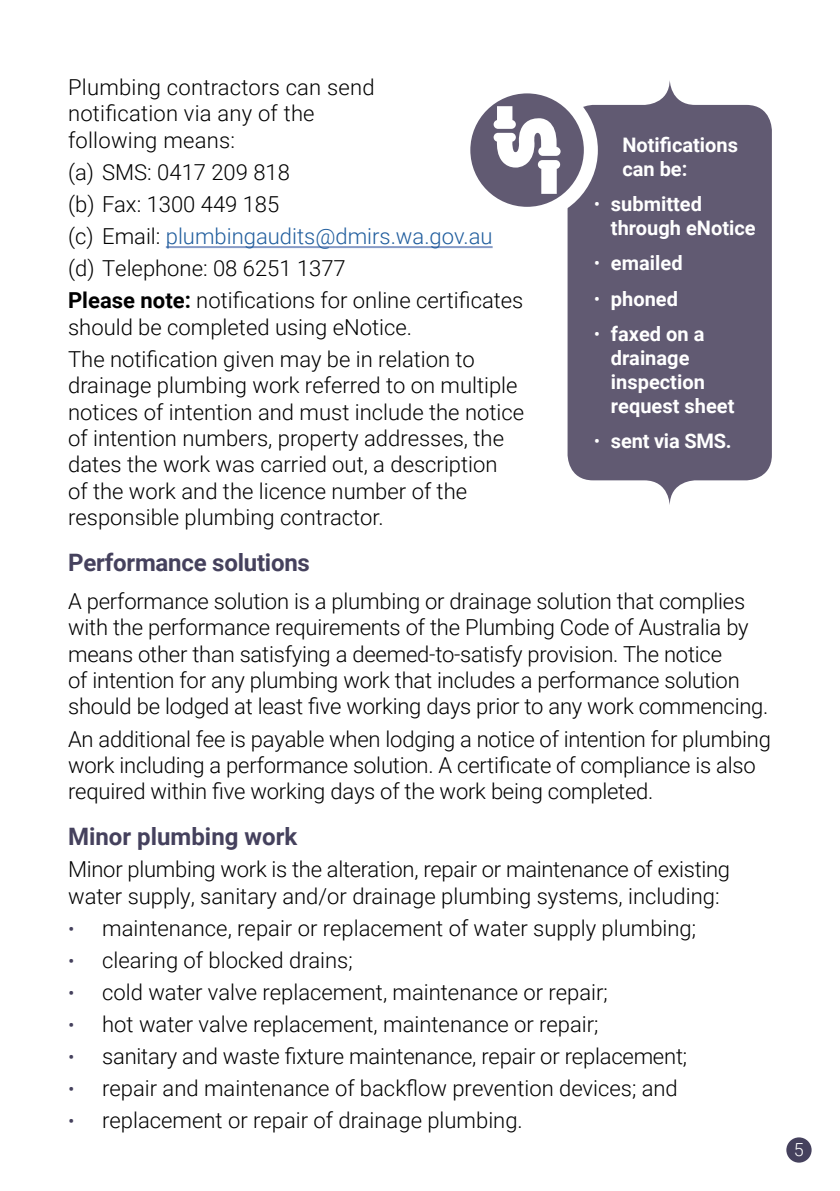
<style>
.page{position:relative;width:840px;height:1191px;background:#fff}
.page>*{position:absolute;margin:0;border:0;box-sizing:border-box;transform-origin:0 0}
.Sub_Heading_12_14_4{font:700 24px "Roboto";letter-spacing:-.01em;color:#45415d}
.Body_Text_11_13_2{font:300 22px/26.4px "Roboto";color:#000}
.Body_Text_11_13_2-2{font:300 22px "Roboto";color:#215e9e}
.Quotes{font:700 20px/24px "Roboto";color:#fff}
.t1{font:300 18px "Roboto";color:#fff}
.s1{color:#000}
.s2{font-weight:700}
.s3{font-size:20px;color:#45415d}
.s4{font-weight:300}
</style>
<div class="page">
<hr style="left:166px;top:246px;width:326px;height:2px;background:#879bc6">
<svg style="left:567px;top:80px;width:204px;height:425px;background:#746e83"></svg>
<svg style="left:463px;top:86px;width:127px;height:128px;fill:#615a72"></svg>
<div style="left:456px;top:79px;width:141px;height:142px;border:14px solid #fff;border-radius:50%"></div>
<svg style="left:493px;top:106px;width:67px;height:88px"></svg>
<div style="left:785px;top:1137px;width:26px;height:25px;background:#45415d;border-radius:50%"></div>
<p class="Body_Text_11_13_2" style="left:68px;top:73px;width:308px">Plumbing contractors can send notification via any of the following means:</p>
<p class="Body_Text_11_13_2" style="left:68px;top:158px;width:223px">(a) SMS: 0417 209 818</p>
<p class="Body_Text_11_13_2" style="left:68px;top:190px;width:213px">(b) Fax: 1300 449 185</p>
<p class="Body_Text_11_13_2-2" style="left:68px;top:221px;width:426px"><span class="s1">(c) Email:</span> plumbingaudits@dmirs.wa.gov.au</p>
<p class="Body_Text_11_13_2" style="left:68px;top:254px;width:279px">(d) Telephone: 08 6251 1377</p>
<p class="Body_Text_11_13_2" style="left:68px;top:286px;width:456px"><span class="s2">Please note:</span> notifications for online certificates should be completed using eNotice.</p>
<p class="Body_Text_11_13_2" style="left:68px;top:345px;width:457px">The notification given may be in relation to drainage plumbing work referred to on multiple notices of intention and must include the notice of intention numbers, property addresses, the dates the work was carried out, a description<br>of the work and the licence number of the responsible plumbing contractor.</p>
<h1 class="Sub_Heading_12_14_4" style="left:68px;top:545px;width:243px">Performance solutions</h1>
<p class="Body_Text_11_13_2" style="left:68px;top:587px;width:701px">A performance solution is a plumbing or drainage solution that complies with the performance requirements of the Plumbing Code of Australia by means other than satisfying a deemed-to-satisfy provision. The notice<br>of intention for any plumbing work that includes a performance solution should be lodged at least five working days prior to any work commencing.</p>
<p class="Body_Text_11_13_2" style="left:68px;top:724px;width:704px">An additional fee is payable when lodging a notice of intention for plumbing work including a performance solution. A certificate of compliance is also required within five working days of the work being completed.</p>
<h1 class="Sub_Heading_12_14_4" style="left:68px;top:820px;width:230px">Minor plumbing work</h1>
<p class="Body_Text_11_13_2" style="left:68px;top:855px;width:663px">Minor plumbing work is the alteration, repair or maintenance of existing water supply, sanitary and/or drainage plumbing systems, including:</p>
<p class="Body_Text_11_13_2" style="left:68px;top:914px;width:629px"><span class="s3">•</span> maintenance, repair or replacement of water supply plumbing;</p>
<p class="Body_Text_11_13_2" style="left:68px;top:946px;width:286px"><span class="s3">•</span> clearing of blocked drains;</p>
<p class="Body_Text_11_13_2" style="left:68px;top:978px;width:541px"><span class="s3">•</span> cold water valve replacement, maintenance or repair;</p>
<p class="Body_Text_11_13_2" style="left:68px;top:1010px;width:531px"><span class="s3">•</span> hot water valve replacement, maintenance or repair;</p>
<p class="Body_Text_11_13_2" style="left:68px;top:1042px;width:620px"><span class="s3">•</span> sanitary and waste fixture maintenance, repair or replacement;</p>
<p class="Body_Text_11_13_2" style="left:68px;top:1074px;width:611px"><span class="s3">•</span> repair and maintenance of backflow prevention devices; and</p>
<p class="Body_Text_11_13_2" style="left:68px;top:1106px;width:456px"><span class="s3">•</span> replacement or repair of drainage plumbing.</p>
<h2 class="Quotes" style="left:622px;top:132px;width:117px">Notifications can be:</h2>
<h2 class="Quotes" style="left:610px;top:191px;width:146px;text-indent:-17px"><span class="s4">•</span> submitted through eNotice</h2>
<h2 class="Quotes" style="left:593px;top:250px;width:90px"><span class="s4">•</span> emailed</h2>
<h2 class="Quotes" style="left:593px;top:286px;width:86px"><span class="s4">•</span> phoned</h2>
<h2 class="Quotes" style="left:610px;top:321px;width:125px;text-indent:-17px"><span class="s4">•</span> faxed on a drainage inspection request sheet</h2>
<h2 class="Quotes" style="left:593px;top:428px;width:139px"><span class="s4">•</span> sent via SMS.</h2>
<p class="t1" style="left:793px;top:1137px;width:11px">5</p>
</div>
